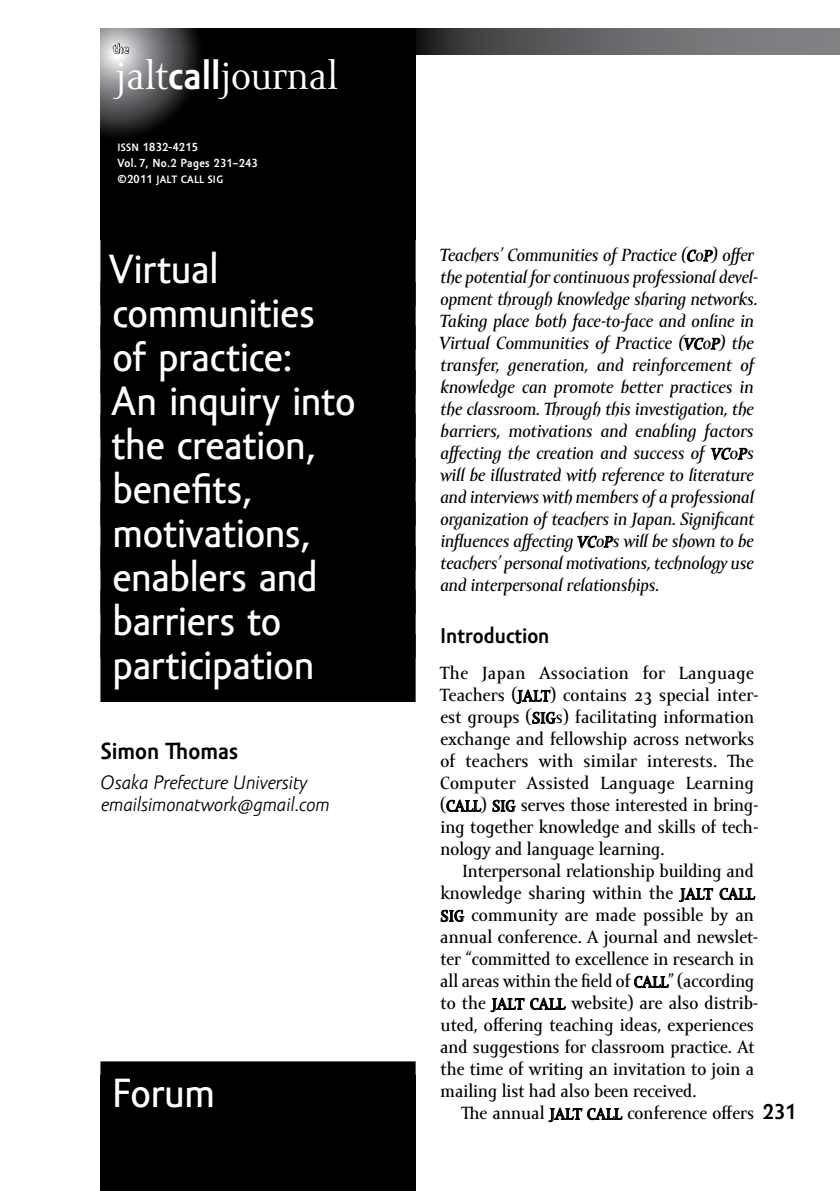
<style>
.page{position:relative;width:840px;height:1191px;background:#fff}
.page>*{position:absolute;margin:0;border:0;box-sizing:border-box;transform-origin:0 0}
.t1{font:42px/44px "Amor Sans Text Pro";letter-spacing:-.01em;color:#fff}
.t2{font:40px "Amor Serif Pro";color:#fff}
.t3{font:700 24px "Amor Sans Pro";color:#000}
.t4{font:700 22px "Amor Sans Pro";color:#000}
.t5{font:italic 20px/22px "Amor Sans Pro";color:#000}
.t6{font:18px/22px "Amor Serif Text Pro";color:#000}
.t7{font:italic 18px/22px "Amor Serif Text Pro";color:#000}
.t8{font:700 12px/16px "Amor Sans Pro";letter-spacing:.025em;color:#fff}
.t9{font:700 11px "Amor Sans Pro";letter-spacing:.025em;color:#fff}
.s1{font-family:"Amor Sans Pro";font-weight:700}
.s2{font-size:11px}
.s3{font-size:12px}
.s4{font-size:16px}
</style>
<div class="page">
<svg style="left:415px;top:28px;width:424px;height:27px;background:#606264"></svg>
<svg style="left:100px;top:28px;width:315px;height:210px;background:#0d0d0e"></svg>
<svg style="left:112px;top:43px;width:18px;height:11px"></svg>
<div style="left:100px;top:1075px;width:315px;height:116px;background:#000"></div>
<div style="left:100px;top:1061px;width:315px;height:68px;background:#000"></div>
<div style="left:100px;top:238px;width:315px;height:68px;background:#000"></div>
<div style="left:100px;top:282px;width:315px;height:68px;background:#000"></div>
<div style="left:100px;top:326px;width:315px;height:68px;background:#000"></div>
<div style="left:100px;top:370px;width:315px;height:68px;background:#000"></div>
<div style="left:100px;top:414px;width:315px;height:68px;background:#000"></div>
<div style="left:100px;top:458px;width:315px;height:68px;background:#000"></div>
<div style="left:100px;top:502px;width:315px;height:68px;background:#000"></div>
<div style="left:100px;top:546px;width:315px;height:68px;background:#000"></div>
<div style="left:100px;top:590px;width:315px;height:68px;background:#000"></div>
<div style="left:100px;top:634px;width:315px;height:68px;background:#000"></div>
<svg style="left:687px;top:250px;width:8px;height:11px"></svg>
<svg style="left:703px;top:250px;width:9px;height:11px"></svg>
<svg style="left:683px;top:338px;width:20px;height:12px"></svg>
<svg style="left:710px;top:338px;width:9px;height:11px"></svg>
<svg style="left:710px;top:448px;width:20px;height:12px"></svg>
<svg style="left:737px;top:448px;width:9px;height:11px"></svg>
<svg style="left:577px;top:536px;width:19px;height:12px"></svg>
<svg style="left:603px;top:536px;width:9px;height:11px"></svg>
<svg style="left:516px;top:690px;width:34px;height:13px"></svg>
<svg style="left:532px;top:712px;width:23px;height:11px"></svg>
<svg style="left:446px;top:800px;width:35px;height:11px"></svg>
<svg style="left:492px;top:800px;width:23px;height:11px"></svg>
<svg style="left:679px;top:888px;width:33px;height:13px"></svg>
<svg style="left:719px;top:888px;width:35px;height:11px"></svg>
<svg style="left:440px;top:910px;width:24px;height:11px"></svg>
<svg style="left:634px;top:976px;width:34px;height:11px"></svg>
<svg style="left:490px;top:998px;width:34px;height:13px"></svg>
<svg style="left:530px;top:998px;width:35px;height:11px"></svg>
<svg style="left:548px;top:1108px;width:33px;height:13px"></svg>
<svg style="left:587px;top:1108px;width:35px;height:11px"></svg>
<p class="t8" style="left:113px;top:41px;width:17px">the</p>
<h2 class="t2" style="left:116px;top:54px;width:223px">jalt<span class="s1">call</span>journal</h2>
<p class="t8" style="left:117px;top:139px;width:142px"><span class="s2">issn</span> 1832-4215<br>Vol. 7, No.2 Pages 231–243</p>
<p class="t9" style="left:117px;top:173px;width:107px"><span class="s3">©2011</span> jalt call sig</p>
<h1 class="t1" style="left:109px;top:248px;width:248px">Virtual communities<br>of practice:<br>An inquiry into the creation, benefits, motivations, enablers and barriers to participation</h1>
<h3 class="t3" style="left:101px;top:738px;width:139px">Simon Thomas</h3>
<p class="t5" style="left:100px;top:772px;width:231px">Osaka Prefecture University emailsimonatwork@gmail.com</p>
<h1 class="t1" style="left:112px;top:1072px;width:105px">Forum</h1>
<p class="t7" style="left:439px;top:245px;width:319px">Teachers’ Communities of Practice (<span class="s4">C</span>o<span class="s4">P</span>) offer the potential for continuous professional devel&shy;opment through knowledge sharing networks.<br>Taking place both face-to-face and online in Virtual Communities of Practice (<span class="s4">VC</span>o<span class="s4">P</span>) the transfer, generation, and reinforcement of knowledge can promote better practices in the classroom. Through this investigation, the barriers, motivations and enabling factors affecting the creation and success of <span class="s4">VC</span>o<span class="s4">P</span>s will be illustrated with reference to literature and interviews with members of a professional organization of teachers in Japan. Significant influences affecting <span class="s4">VC</span>o<span class="s4">P</span>s will be shown to be teachers’ personal motivations, technology use and interpersonal relationships.</p>
<p class="t4" style="left:440px;top:623px;width:111px">I ntroduction</p>
<p class="t6" style="left:440px;top:663px;width:319px">The Japan Association for Language Teachers (<span class="s4">JALT</span>) contains 23 special inter&shy;est groups (<span class="s4">SIG</span>s) facilitating information exchange and fellowship across networks of teachers with similar interests. The Computer Assisted Language Learning (<span class="s4">CALL</span>) <span class="s4">SIG</span> serves those interested in bring&shy;ing together knowledge and skills of tech&shy;nology and language learning.</p>
<p class="t6" style="left:440px;top:861px;width:319px;text-indent:22px">Interpersonal relationship building and knowledge sharing within the <span class="s4">JALT CALL SIG</span> community are made possible by an annual conference. A journal and newslet&shy;ter “committed to excellence in research in all areas within the field of <span class="s4">CALL</span>” (according to the <span class="s4">JALT CALL</span> website) are also distrib&shy;uted, offering teaching ideas, experiences and suggestions for classroom practice. At the time of writing an invitation to join a mailing list had also been received.</p>
<p class="t6" style="left:461px;top:1103px;width:294px">The annual <span class="s4">JALT CALL</span> conference offers</p>
<p class="t4" style="left:762px;top:1099px;width:35px">231</p>
</div>
